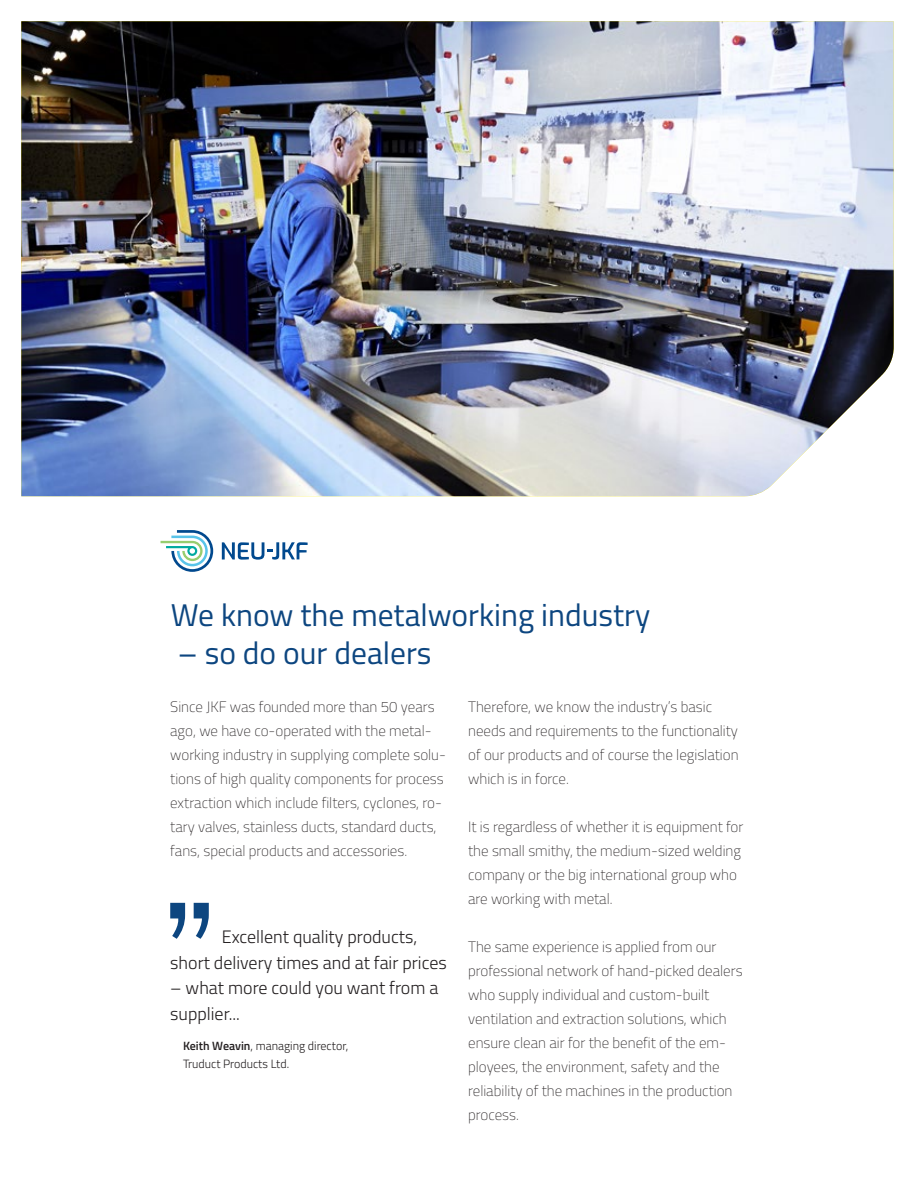
<style>
.page{position:relative;width:915px;height:1191px;background:#fff}
.page>*{position:absolute;margin:0;border:0;box-sizing:border-box;transform-origin:0 0}
.t1{font:31.5px "Titillium";color:#0d4680}
.t2{font:300 18px/25.5px "Titillium";color:#231f20}
.t3{font:100 15px/24px "Titillium";color:#231f20}
.t4{font:300 12px/18px "Titillium";color:#231f20}
.s1{font-weight:600}
</style>
<div class="page">
<img style="left:21px;top:21px;width:872px;height:475px">
<svg style="left:160px;top:530px;width:53px;height:42px"></svg>
<svg style="left:222px;top:542px;width:85px;height:17px"></svg>
<svg style="left:170px;top:902px;width:39px;height:36px"></svg>
<h1 class="t1" style="left:171px;top:592px;width:481px">We know the metalworking industry</h1>
<h1 class="t1" style="left:178px;top:630px;width:255px">– so do our dealers</h1>
<p class="t3" style="left:170px;top:693px;width:277px">Since JKF was founded more than 50 years ago, we have co-operated with the metal&shy;working industry in supplying complete solu&shy;tions of high quality components for process extraction which include filters, cyclones, ro&shy;tary valves, stainless ducts, standard ducts, fans, special products and accessories.</p>
<p class="t3" style="left:468px;top:693px;width:272px">Therefore, we know the industry’s basic needs and requirements to the functionality of our products and of course the legislation which is in force.</p>
<p class="t3" style="left:468px;top:813px;width:277px">It is regardless of whether it is equipment for the small smithy, the medium-sized welding company or the big international group who are working with metal.</p>
<p class="t3" style="left:468px;top:933px;width:276px">The same experience is applied from our professional network of hand-picked dealers who supply individual and custom-built ventilation and extraction solutions, which ensure clean air for the benefit of the em&shy;ployees, the environment, safety and the reliability of the machines in the production process.</p>
<p class="t2" style="left:170px;top:923px;width:278px;text-indent:51px">Excellent quality products, short delivery times and at fair prices</p>
<p class="t2" style="left:170px;top:974px;width:269px">– what more could you want from a supplier...</p>
<p class="t4" style="left:183px;top:1036px;width:167px"><span class="s1">Keith Weavin</span>, managing director,<br>Truduct Products Ltd.</p>
</div>
